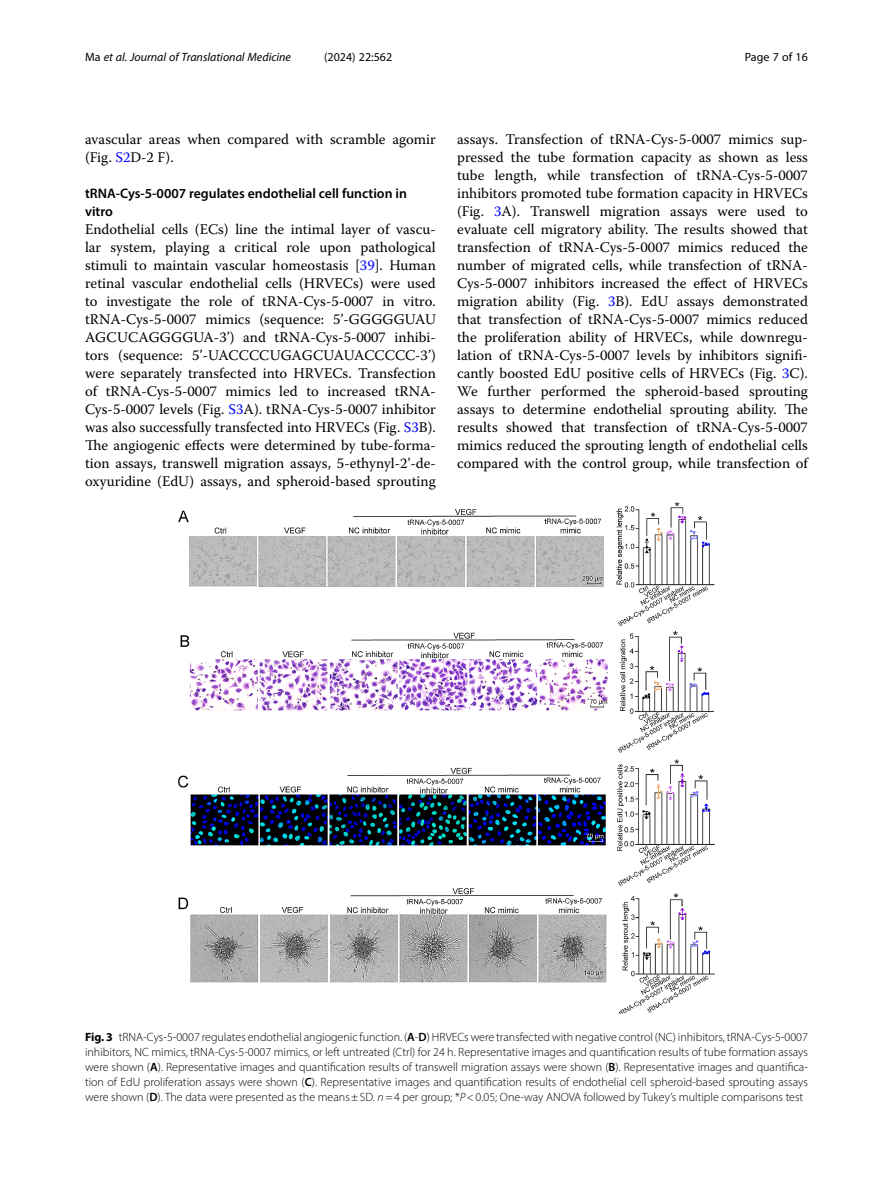
<style>
.page{position:relative;width:893px;height:1191px;background:#fff}
.page>*{position:absolute;margin:0;border:0;box-sizing:border-box;transform-origin:0 0}
.Body_Text{font:14.7px/18px "Warnock Pro";color:#000;text-align:justify}
.Body_Text_Indent{font:14.7px/18px "Warnock Pro";color:#000}
.Head_2{font:600 13.8px/18px "Myriad Pro";color:#000}
.Figure_Caption{font:300 12px/15px "Myriad Pro";color:#000;text-align:justify}
.t1{font:italic 12px "Myriad Pro";color:#000}
.t2{font:12px "Myriad Pro";color:#000}
.s1{font-style:normal}
.s2{color:#00f}
.s3{font-weight:700}
.s4{font-weight:600}
.s5{font-style:italic}
</style>
<div class="page">
<img style="left:178px;top:502px;width:536px;height:512px">
<p class="t1" style="left:85px;top:50px;width:208px"><span class="s1">Ma</span> et al. Journal of Translational Medicine</p>
<p class="t2" style="left:324px;top:50px;width:70px">(2024) 22:562</p>
<p class="t2" style="left:745px;top:50px;width:65px">Page 7 of 16</p>
<p class="Body_Text_Indent" style="left:85px;top:130px;width:352px">avascular areas when compared with scramble agomir (Fig. <span class="s2">S2</span>D-2 F).</p>
<p class="Head_2" style="left:85px;top:184px;width:323px">tRNA-Cys-5-0007 regulates endothelial cell function in vitro</p>
<p class="Body_Text" style="left:85px;top:220px;width:352px">Endothelial cells (ECs) line the intimal layer of vascu&shy;lar system, playing a critical role upon pathological stimuli to maintain vascular homeostasis [<span class="s2">39</span>]. Human retinal vascular endothelial cells (HRVECs) were used to investigate the role of tRNA-Cys-5-0007 in vitro. tRNA-Cys-5-0007 mimics (sequence: 5’-GGGGGUAU AGCUCAGGGGUA-3’) and tRNA-Cys-5-0007 inhibi&shy;tors (sequence: 5’-UACCCCUGAGCUAUACCCCC-3’) were separately transfected into HRVECs. Transfection of tRNA-Cys-5-0007 mimics led to increased tRNA-Cys-5-0007 levels (Fig. <span class="s2">S3</span>A). tRNA-Cys-5-0007 inhibitor was also successfully transfected into HRVECs (Fig. <span class="s2">S3</span>B).<br>The angiogenic effects were determined by tube-forma&shy;tion assays, transwell migration assays, 5-ethynyl-2’-de&shy;oxyuridine (EdU) assays, and spheroid-based sprouting</p>
<p class="Body_Text" style="left:457px;top:130px;width:352px">assays. Transfection of tRNA-Cys-5-0007 mimics sup&shy;pressed the tube formation capacity as shown as less tube length, while transfection of tRNA-Cys-5-0007 inhibitors promoted tube formation capacity in HRVECs (Fig. <span class="s2">3</span>A). Transwell migration assays were used to evaluate cell migratory ability. The results showed that transfection of tRNA-Cys-5-0007 mimics reduced the number of migrated cells, while transfection of tRNA-Cys-5-0007 inhibitors increased the effect of HRVECs migration ability (Fig. <span class="s2">3</span>B). EdU assays demonstrated that transfection of tRNA-Cys-5-0007 mimics reduced the proliferation ability of HRVECs, while downregu&shy;lation of tRNA-Cys-5-0007 levels by inhibitors signifi&shy;cantly boosted EdU positive cells of HRVECs (Fig. <span class="s2">3</span>C).<br>We further performed the spheroid-based sprouting assays to determine endothelial sprouting ability. The results showed that transfection of tRNA-Cys-5-0007 mimics reduced the sprouting length of endothelial cells compared with the control group, while transfection of</p>
<p class="Figure_Caption" style="left:85px;top:1029px;width:724px"><span class="s3">Fig. 3</span> tRNA-Cys-5-0007 regulates endothelial angiogenic function. (<span class="s4">A</span>-<span class="s4">D</span>) HRVECs were transfected with negative control (NC) inhibitors, tRNA-Cys-5-0007 inhibitors, NC mimics, tRNA-Cys-5-0007 mimics, or left untreated (Ctrl) for 24 h. Representative images and quantification results of tube formation assays were shown (<span class="s4">A</span>). Representative images and quantification results of transwell migration assays were shown (<span class="s4">B</span>). Representative images and quantifica&shy;tion of EdU proliferation assays were shown (<span class="s4">C</span>). Representative images and quantification results of endothelial cell spheroid‑based sprouting assays were shown (<span class="s4">D</span>). The data were presented as the means±SD. <span class="s5">n</span>=4 per group; *<span class="s5">P</span>&lt;0.05; One-way ANOVA followed by Tukey’s multiple comparisons test</p>
</div>
